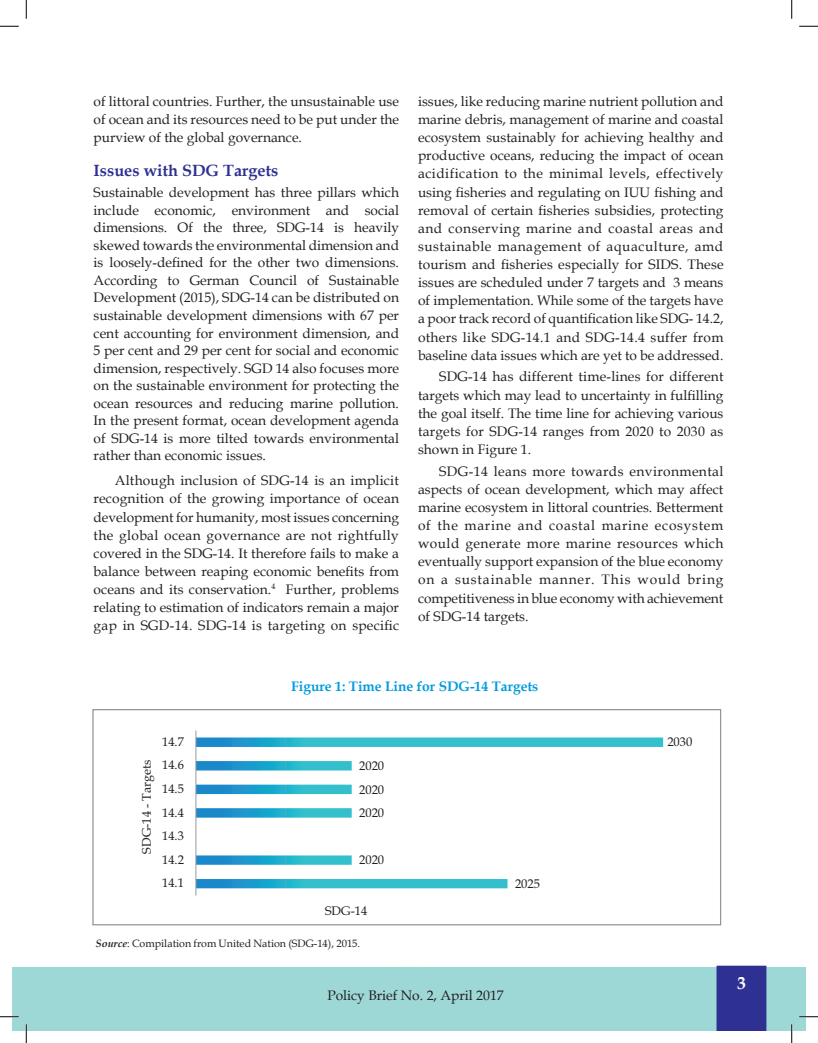
<style>
.page{position:relative;width:818px;height:1043px;background:#fff}
.page>*{position:absolute;margin:0;border:0;box-sizing:border-box;transform-origin:0 0}
.t1{font:700 17.5px "Book Antiqua";color:#fff}
.t2{font:700 16.25px "Book Antiqua";color:#2e3092}
.t3{font:13.75px/18.1px "Book Antiqua";color:#231f20;text-align:justify}
.t4{font:700 13.75px "Book Antiqua";color:#009bde}
.t5{font:12.5px "Book Antiqua";color:#231f20}
.t6{font:10.62px "Book Antiqua";color:#231f20}
.s1{font-weight:700;font-style:italic}
</style>
<div class="page">
<div style="left:27px;top:966px;width:778px;height:64px;background:#9dd8d7"></div>
<div style="left:716px;top:965px;width:50px;height:65px;background:#2e3092"></div>
<div style="left:12px;top:967px;width:14px;height:63px;background:#9dd8d7"></div>
<svg style="left:196px;top:737px;width:467px;height:151px"></svg>
<hr style="left:195px;top:730px;width:1px;height:165px;background:#989a9d">
<div style="left:92px;top:709px;width:629px;height:216px;border:1px solid #939598"></div>
<svg style="left:0;top:25px;width:19px;height:2px"></svg>
<svg style="left:799px;top:25px;width:19px;height:2px"></svg>
<svg style="left:0;top:1016px;width:19px;height:1px"></svg>
<svg style="left:799px;top:1015px;width:19px;height:2px"></svg>
<svg style="left:25px;top:0;width:2px;height:19px"></svg>
<svg style="left:25px;top:1024px;width:2px;height:18px"></svg>
<svg style="left:791px;top:0;width:1px;height:19px"></svg>
<svg style="left:790px;top:1024px;width:2px;height:18px"></svg>
<p class="t3" style="left:94px;top:92px;width:307px">of littoral countries. Further, the unsustainable use of ocean and its resources need to be put under the purview of the global governance.</p>
<p class="t2" style="left:94px;top:160px;width:186px">Issues with SDG Targets</p>
<p class="t3" style="left:94px;top:184px;width:307px;line-height:17.5px">Sustainable development has three pillars which include economic, environment and social dimensions. Of the three, SDG-14 is heavily skewed towards the environmental dimension and is loosely-defined for the other two dimensions.<br>According to German Council of Sustainable Development (2015), SDG-14 can be distributed on sustainable development dimensions with 67 per cent accounting for environment dimension, and 5 per cent and 29 per cent for social and economic dimension, respectively. SGD 14 also focuses more on the sustainable environment for protecting the ocean resources and reducing marine pollution.<br>In the present format, ocean development agenda of SDG-14 is more tilted towards environmental rather than economic issues.</p>
<p class="t3" style="left:94px;top:471px;width:307px;text-indent:21px">Although inclusion of SDG-14 is an implicit recognition of the growing importance of ocean development for humanity, most issues concerning the global ocean governance are not rightfully covered in the SDG-14. It therefore fails to make a balance between reaping economic benefits from oceans and its conservation.<sup>4</sup> Further, problems relating to estimation of indicators remain a major gap in SGD-14. SDG-14 is targeting on specific</p>
<p class="t3" style="left:418px;top:92px;width:307px">issues, like reducing marine nutrient pollution and marine debris, management of marine and coastal ecosystem sustainably for achieving healthy and productive oceans, reducing the impact of ocean acidification to the minimal levels, effectively using fisheries and regulating on IUU fishing and removal of certain fisheries subsidies, protecting and conserving marine and coastal areas and sustainable management of aquaculture, amd tourism and fisheries especially for SIDS. These issues are scheduled under 7 targets and 3 means of implementation. While some of the targets have a poor track record of quantification like SDG- 14.2, others like SDG-14.1 and SDG-14.4 suffer from baseline data issues which are yet to be addressed.</p>
<p class="t3" style="left:418px;top:367px;width:307px;text-indent:21px">SDG-14 has different time-lines for different targets which may lead to uncertainty in fulfilling the goal itself. The time line for achieving various targets for SDG-14 ranges from 2020 to 2030 as shown in Figure 1.</p>
<p class="t3" style="left:418px;top:461px;width:307px;text-indent:21px">SDG-14 leans more towards environmental aspects of ocean development, which may affect marine ecosystem in littoral countries. Betterment of the marine and coastal marine ecosystem would generate more marine resources which eventually support expansion of the blue economy on a sustainable manner. This would bring competitiveness in blue economy with achievement of SDG-14 targets.</p>
<p class="t5" style="left:138px;top:853px;width:95px;rotate:-90deg">SDG-14 - Targets</p>
<p class="t5" style="left:162px;top:732px;width:23px">14.7</p>
<p class="t5" style="left:162px;top:756px;width:23px">14.6</p>
<p class="t5" style="left:162px;top:780px;width:23px">14.5</p>
<p class="t5" style="left:162px;top:803px;width:23px">14.4</p>
<p class="t5" style="left:162px;top:827px;width:23px">14.3</p>
<p class="t5" style="left:162px;top:850px;width:23px">14.2</p>
<p class="t5" style="left:162px;top:874px;width:23px">14.1</p>
<p class="t4" style="left:291px;top:676px;width:249px">Figure 1: Time Line for SDG-14 Targets</p>
<p class="t5" style="left:359px;top:757px;width:26px">2020</p>
<p class="t5" style="left:359px;top:780px;width:26px">2020</p>
<p class="t5" style="left:359px;top:804px;width:26px">2020</p>
<p class="t5" style="left:359px;top:851px;width:26px">2020</p>
<p class="t5" style="left:325px;top:902px;width:44px">SDG-14</p>
<p class="t5" style="left:515px;top:875px;width:26px">2025</p>
<p class="t6" style="left:96px;top:935px;width:266px"><span class="s1">Source</span>: Compilation from United Nation (SDG-14), 2015.</p>
<p class="t3" style="left:327px;top:985px;width:178px">Policy Brief No. 2, April 2017</p>
<p class="t5" style="left:667px;top:733px;width:26px">2030</p>
<p class="t1" style="left:737px;top:970px;width:10px">3</p>
</div>
